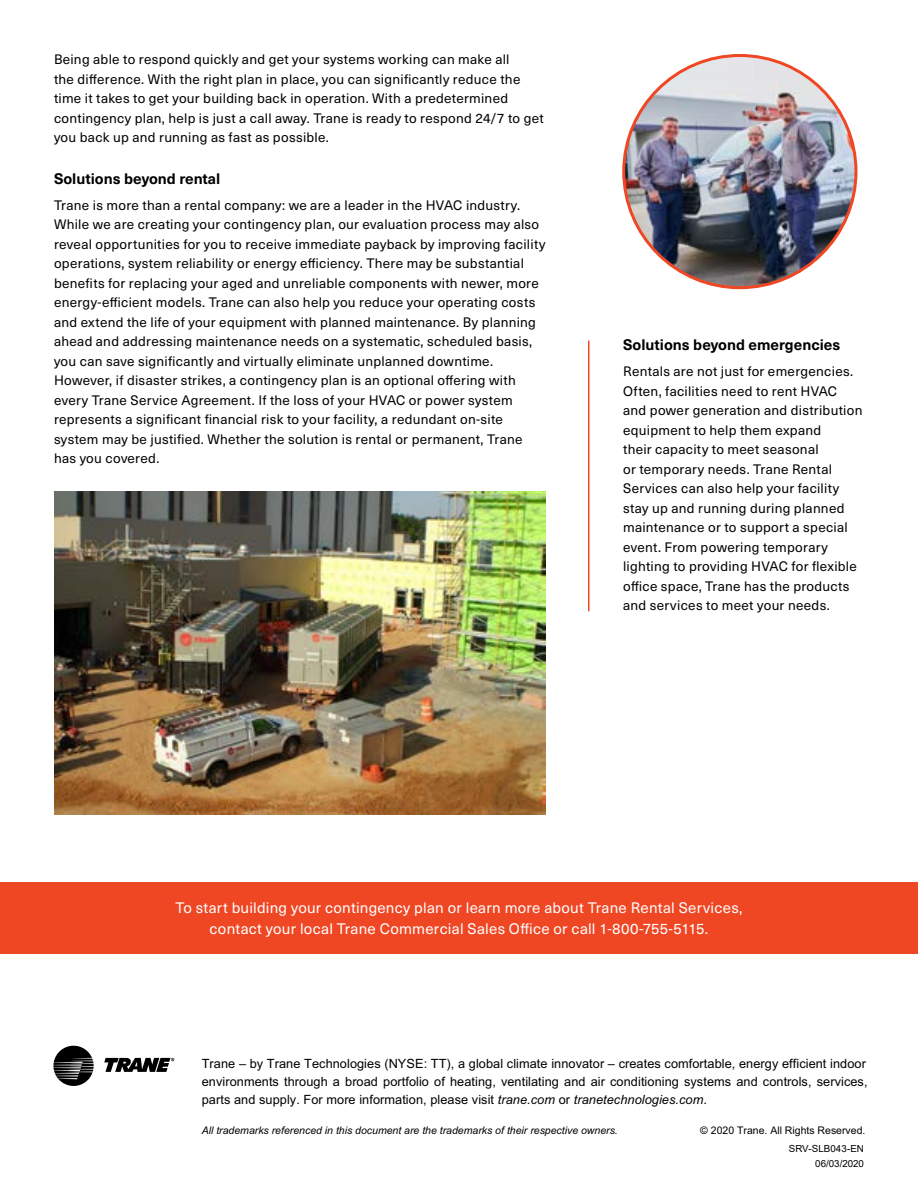
<style>
.page{position:relative;width:918px;height:1188px;background:#fff}
.page>*{position:absolute;margin:0;border:0;box-sizing:border-box;transform-origin:0 0}
.t1{font:15px/21px "Neue Haas Unica W1 G";letter-spacing:.015em;color:#fff;text-align:center}
.t2{font:700 15px "Neue Haas Unica W1 G";color:#000}
.t3{font:13.5px/19.5px "Neue Haas Unica W1 G";letter-spacing:.02em;color:#000}
.t4{font:12.75px/18px "Arial";letter-spacing:.005em;color:#000}
.t5{font:italic 10.5px "Arial";color:#000}
.t6{font:10.5px "Arial";color:#000}
.t7{font:9.75px/15px "Arial";color:#000;text-align:right}
.s1{font-style:italic}
</style>
<div class="page">
<svg style="left:53px;top:1046px;width:41px;height:40px"></svg>
<svg style="left:104px;top:1058px;width:70px;height:14px"></svg>
<hr style="left:588px;top:341px;width:2px;height:270px;background:#ef4623">
<img style="left:624px;top:56px;width:232px;height:232px;border-radius:116px">
<img style="left:54px;top:491px;width:491px;height:323px">
<div style="left:0;top:882px;width:918px;height:72px;background:#ef4623"></div>
<p class="t3" style="left:54px;top:49px;width:491px">Being able to respond quickly and get your systems working can make all<br>the difference. With the right plan in place, you can significantly reduce the time it takes to get your building back in operation. With a predetermined contingency plan, help is just a call away. Trane is ready to respond 24/7 to get you back up and running as fast as possible.</p>
<p class="t2" style="left:54px;top:167px;width:168px">Solutions beyond rental</p>
<p class="t3" style="left:54px;top:195px;width:493px">Trane is more than a rental company: we are a leader in the HVAC industry.<br>While we are creating your contingency plan, our evaluation process may also reveal opportunities for you to receive immediate payback by improving facility operations, system reliability or energy efficiency. There may be substantial benefits for replacing your aged and unreliable components with newer, more energy-efficient models. Trane can also help you reduce your operating costs and extend the life of your equipment with planned maintenance. By planning ahead and addressing maintenance needs on a systematic, scheduled basis, you can save significantly and virtually eliminate unplanned downtime.<br>However, if disaster strikes, a contingency plan is an optional offering with every Trane Service Agreement. If the loss of your HVAC or power system represents a significant financial risk to your facility, a redundant on-site system may be justified. Whether the solution is rental or permanent, Trane has you covered.</p>
<p class="t2" style="left:623px;top:333px;width:219px">Solutions beyond emergencies</p>
<p class="t3" style="left:623px;top:361px;width:241px">Rentals are not just for emergencies.<br>Often, facilities need to rent HVAC and power generation and distribution equipment to help them expand<br>their capacity to meet seasonal<br>or temporary needs. Trane Rental Services can also help your facility stay up and running during planned maintenance or to support a special event. From powering temporary lighting to providing HVAC for flexible office space, Trane has the products and services to meet your needs.</p>
<p class="t1" style="left:175px;top:896px;width:569px">To start building your contingency plan or learn more about Trane Rental Services, contact your local Trane Commercial Sales Office or call 1-800-755-5115.</p>
<p class="t4" style="left:202px;top:1054px;width:667px">Trane – by Trane Technologies (NYSE: TT), a global climate innovator – creates comfortable, energy efficient indoor environments through a broad portfolio of heating, ventilating and air conditioning systems and controls, services, parts and supply. For more information, please visit <span class="s1">trane.com</span> or <span class="s1">tranetechnologies.com</span>.</p>
<p class="t5" style="left:202px;top:1124px;width:418px">All trademarks referenced in this document are the trademarks of their respective owners.</p>
<p class="t6" style="left:700px;top:1123px;width:167px">© 2020 Trane. All Rights Reserved.</p>
<p class="t7" style="left:789px;top:1141px;width:77px">SRV-SLB043-EN<br>06/03/2020</p>
</div>
